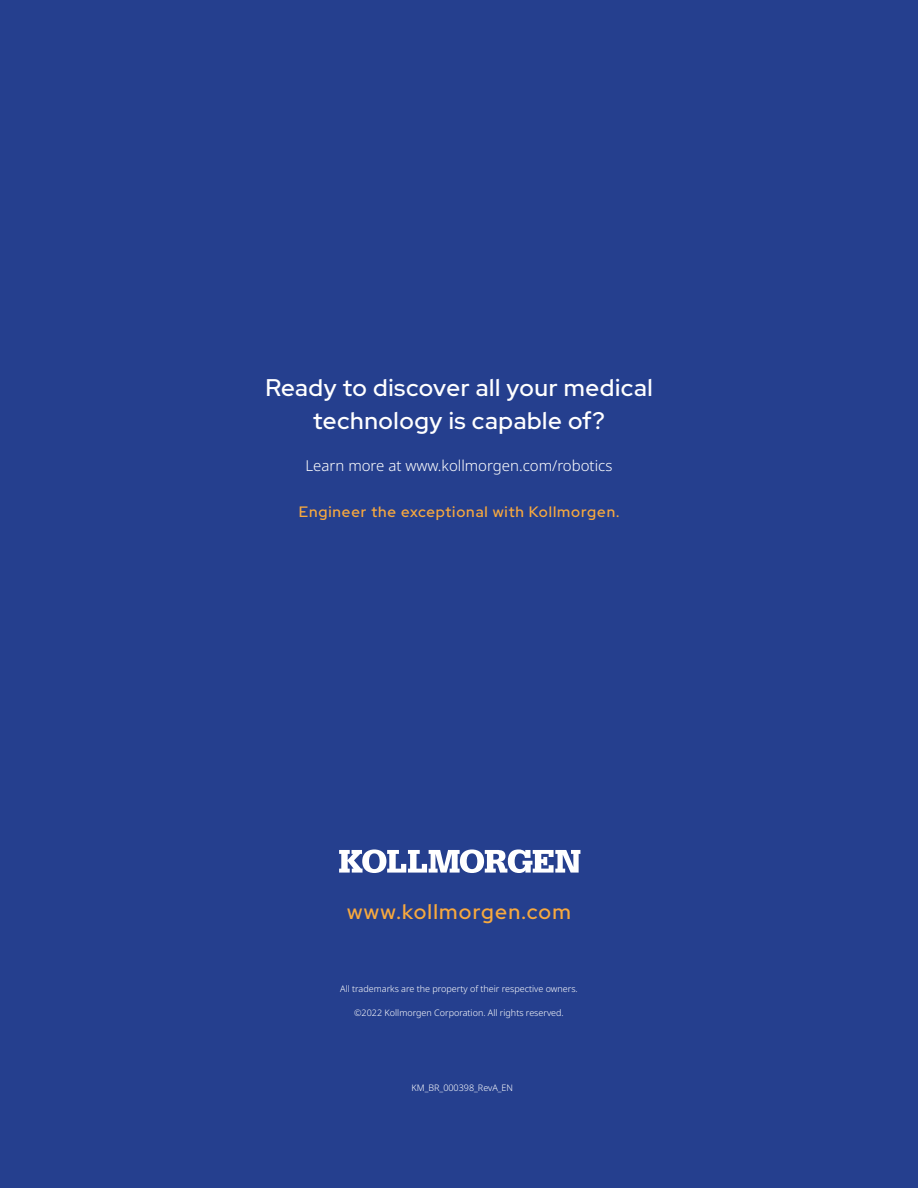
<style>
.page{position:relative;width:918px;height:1188px;background:#253f8e}
.page>*{position:absolute;margin:0;border:0;box-sizing:border-box;transform-origin:0 0}
.t1{font:500 24px/33px "Red Hat Display";letter-spacing:.025em;color:#fff;text-align:center}
.t2{font:500 21px "Red Hat Display";letter-spacing:.06em;color:#f8a93e}
.t3{font:300 15px "Noto Sans";color:#fff}
.t4{font:500 15px "Red Hat Display";letter-spacing:.06em;color:#f8a93e}
.t5{font:300 9px "Noto Sans";color:#fff}
</style>
<div class="page">
<svg style="left:339px;top:849px;width:241px;height:24px"></svg>
<h1 class="t1" style="left:265px;top:370px;width:389px">Ready to discover all your medical technology is capable of?</h1>
<h3 class="t3" style="left:306px;top:457px;width:308px">Learn more at www.kollmorgen.com/robotics</h3>
<h3 class="t4" style="left:299px;top:501px;width:322px">Engineer the exceptional with Kollmorgen.</h3>
<h2 class="t2" style="left:347px;top:898px;width:225px">www.kollmorgen.com</h2>
<p class="t5" style="left:340px;top:984px;width:239px">All trademarks are the property of their respective owners.</p>
<p class="t5" style="left:354px;top:1008px;width:211px">©2022 Kollmorgen Corporation. All rights reserved.</p>
<p class="t5" style="left:412px;top:1083px;width:103px">KM_BR_000398_RevA_EN</p>
</div>
